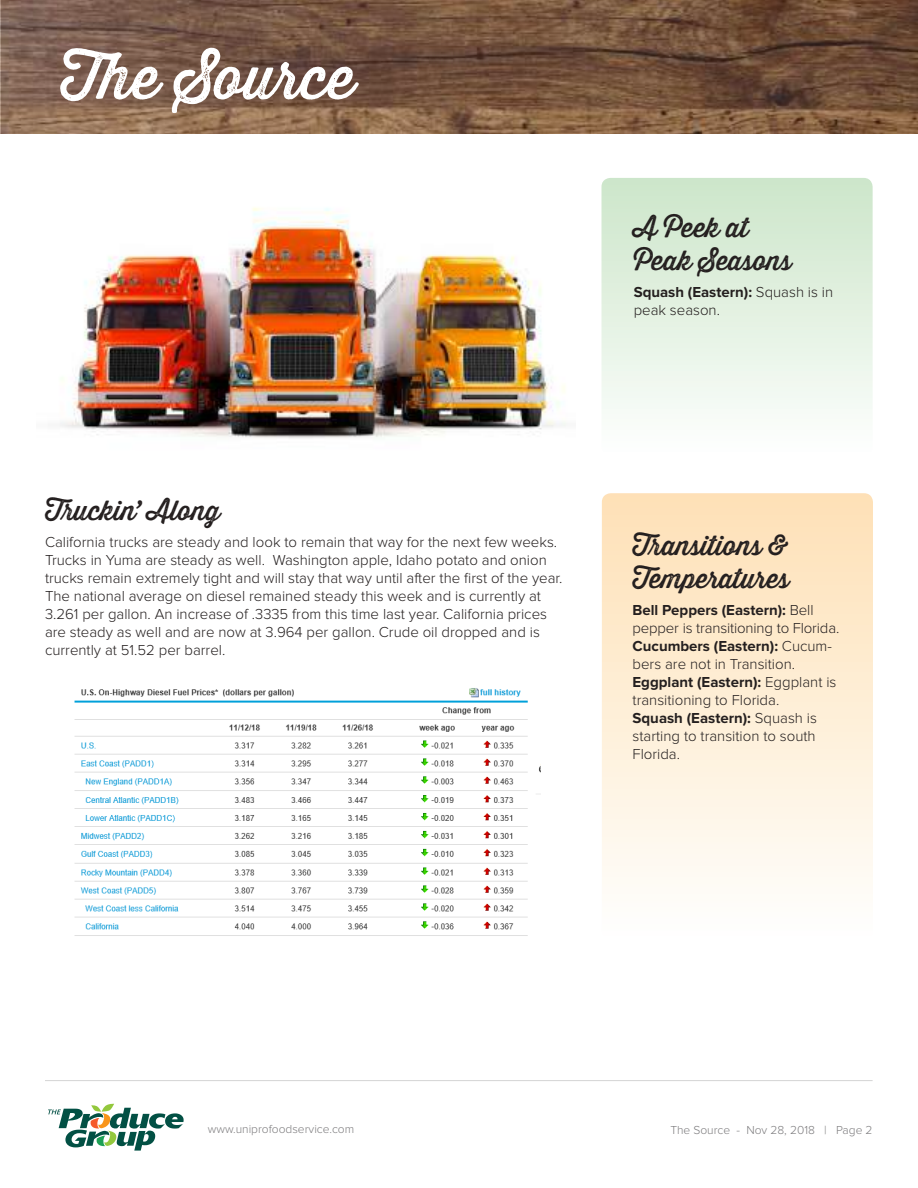
<style>
.page{position:relative;width:918px;height:1188px;background:#fff}
.page>*{position:absolute;margin:0;border:0;box-sizing:border-box;transform-origin:0 0}
.t1{font:60px "Thirsty Rough Reg One";color:#fff}
.t2{font:27px/32.4px "Thirsty Rough Reg One";color:#241f1f}
.t3{font:300 15px/18px "Proxima Nova";color:#241f1f}
.t4{font:300 12px "Proxima Nova";color:#7d7c7e}
.s1{font-weight:700}
</style>
<div class="page">
<hr style="left:45px;top:1080px;width:828px;height:1px;background:#d5d4d5">
<img style="left:1px;top:0;width:917px;height:134px">
<svg style="left:48px;top:1104px;width:136px;height:47px"></svg>
<img style="left:74px;top:688px;width:466px;height:248px">
<img style="left:60px;top:207px;width:506px;height:232px">
<svg style="left:602px;top:178px;width:271px;height:231px;background:#e0efde"></svg>
<svg style="left:602px;top:493px;width:271px;height:391px;background:#feedd4"></svg>
<h1 class="t1" style="left:60px;top:33px;width:296px">The Source</h1>
<h2 class="t2" style="left:634px;top:211px;width:159px">A Peek at<br>Peak Seasons</h2>
<p class="t3" style="left:634px;top:283px;width:201px"><span class="s1">Squash (Eastern):</span> Squash is in peak season.</p>
<h2 class="t2" style="left:45px;top:494px;width:177px">Truckin’ Along</h2>
<p class="t3" style="left:45px;top:534px;width:519px">California trucks are steady and look to remain that way for the next few weeks.<br>Trucks in Yuma are steady as well. Washington apple, Idaho potato and onion trucks remain extremely tight and will stay that way until after the first of the year.<br>The national average on diesel remained steady this week and is currently at 3.261 per gallon. An increase of .3335 from this time last year. California prices are steady as well and are now at 3.964 per gallon. Crude oil dropped and is currently at 51.52 per barrel.</p>
<h2 class="t2" style="left:633px;top:529px;width:158px">Transitions &amp;<br>Temperatures</h2>
<p class="t3" style="left:633px;top:601px;width:208px"><span class="s1">Bell Peppers (Eastern):</span> Bell pepper is transitioning to Florida.<br><span class="s1">Cucumbers (Eastern):</span> Cucum&shy;bers are not in Transition.<br><span class="s1">Eggplant (Eastern):</span> Eggplant is transitioning to Florida.<br><span class="s1">Squash (Eastern):</span> Squash is starting to transition to south<br>Florida.</p>
<p class="t4" style="left:208px;top:1124px;width:148px">www.uniprofoodservice.com</p>
<p class="t4" style="left:670px;top:1124px;width:204px">The Source - Nov 28, 2018 | Page 2</p>
</div>
